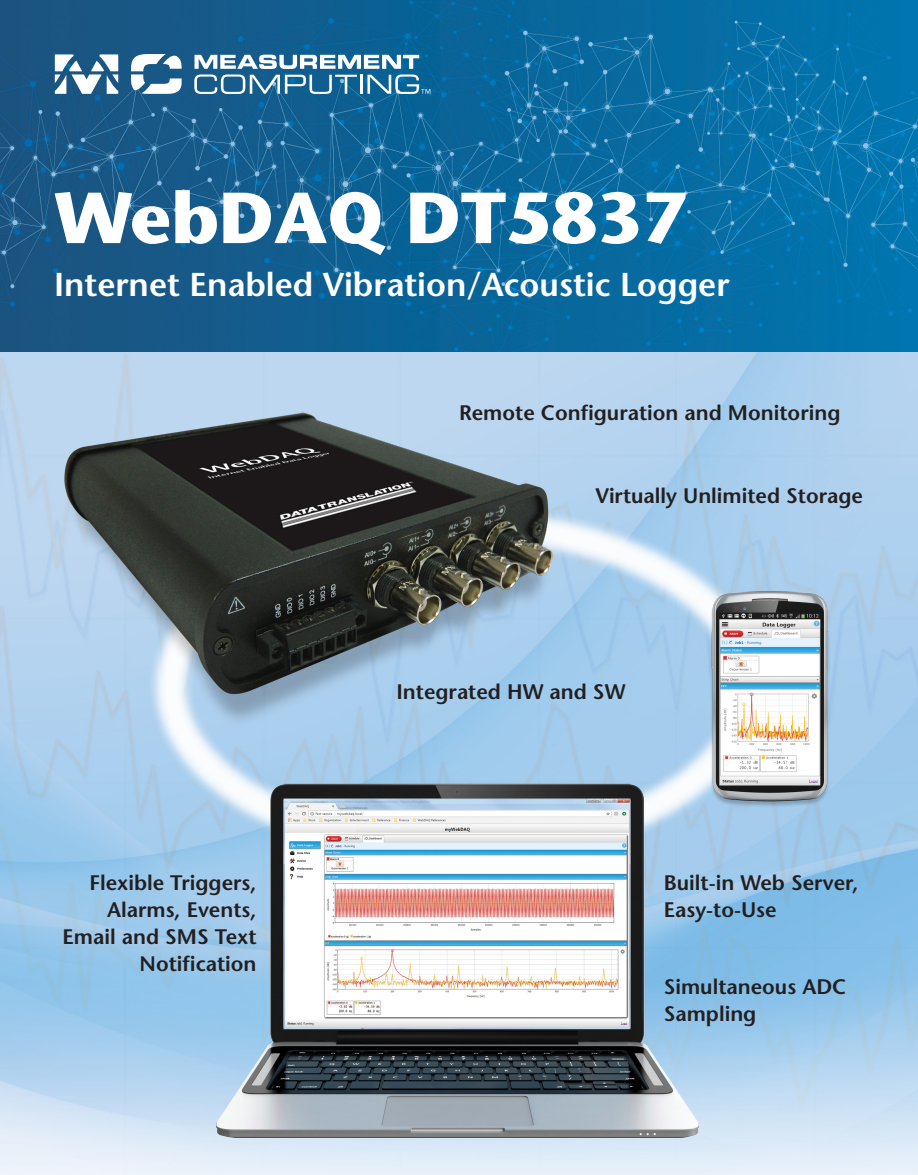
<style>
.page{position:relative;width:918px;height:1175px;background:#fff}
.page>*{position:absolute;margin:0;border:0;box-sizing:border-box;transform-origin:0 0}
.t1{font:700 72px "Stone Sans";color:#fff}
.t2{font:600 33px "Stone Sans";color:#fff}
.t3{font:600 21px/27px "Stone Sans";color:#231f20}
</style>
<div class="page">
<img style="left:0;top:0;width:918px;height:1174px">
<svg style="left:147px;top:501px;width:624px;height:370px;background:#acd0ed"></svg>
<svg style="left:194px;top:55px;width:236px;height:39px"></svg>
<svg style="left:55px;top:54px;width:63px;height:40px"></svg>
<svg style="left:131px;top:54px;width:51px;height:40px"></svg>
<img style="left:208px;top:779px;width:498px;height:395px">
<img style="left:710px;top:588px;width:121px;height:223px">
<img style="left:37px;top:334px;width:560px;height:421px">
<h1 class="t1" style="left:54px;top:175px;width:635px">WebDAQ DT5837</h1>
<h2 class="t2" style="left:54px;top:265px;width:677px">Internet Enabled Vibration/Acoustic Logger</h2>
<p class="t3" style="left:459px;top:399px;width:383px">Remote Configuration and Monitoring</p>
<p class="t3" style="left:596px;top:482px;width:269px">Virtually Unlimited Storage</p>
<p class="t3" style="left:396px;top:678px;width:231px">Integrated HW and SW</p>
<p class="t3" style="left:63px;top:869px;width:195px;text-align:right">Flexible Triggers,<br>Alarms, Events,<br>Email and SMS Text<br>Notification</p>
<p class="t3" style="left:664px;top:869px;width:196px">Built-in Web Server,<br>Easy-to-Use</p>
<p class="t3" style="left:664px;top:972px;width:184px">Simultaneous ADC<br>Sampling</p>
</div>
